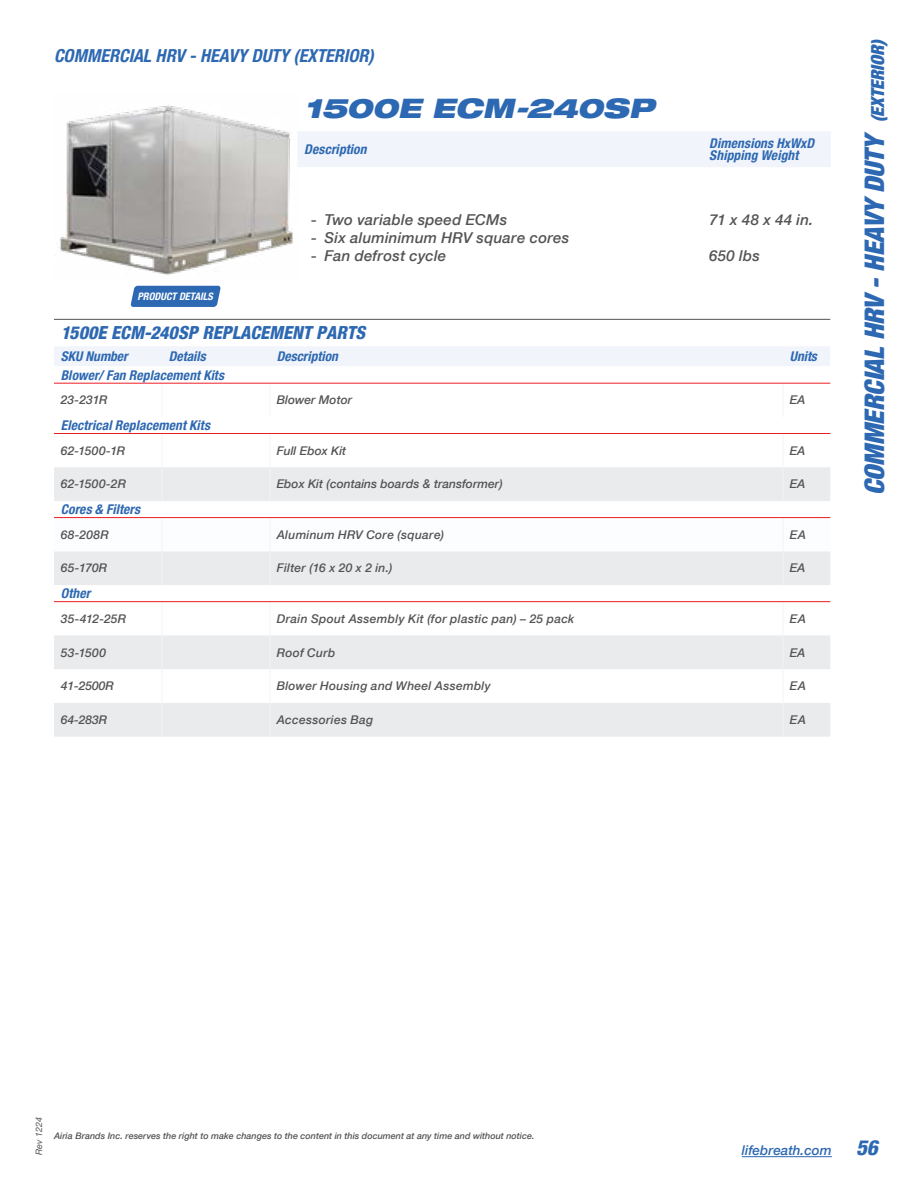
<style>
.page{position:relative;width:918px;height:1188px;background:#fff}
.page>*{position:absolute;margin:0;border:0;box-sizing:border-box;transform-origin:0 0}
.t1{font:27px "Helvetica Neue LTW06 97 Blk Cn Obl";color:#2d68b2}
.t2{font:27px "Helvetica Neue LTW06 93 Blk Ext Obl";letter-spacing:-.015em;color:#2d68b2}
.t3{font:18px "Helvetica Neue W01 77 Bd Cn Obl";color:#2d68b2}
.t4{font:18px "Helvetica Neue W01 87 Hv Cn Obl";color:#2d68b2}
.t5{font:18px "Helvetica Neue LTW06 97 Blk Cn Obl";color:#2d68b2}
.t6{font:15px "Helvetica Neue W01 66 Medium It";letter-spacing:.015em;color:#545456}
.t7{font:13.5px/12.8px "Helvetica Neue W01 77 Bd Cn Obl";letter-spacing:.01em;color:#2d68b2}
.t8{font:13.5px "Helvetica Neue W01 66 Medium It";color:#2d68b2}
.t9{font:12px "Helvetica Neue W01 66 Medium It";letter-spacing:.02em;color:#545456}
.t10{font:12px "Helvetica Neue W01 66 Medium It";color:#545456}
.t11{font:10.35px "Helvetica Neue W01 77 Bd Cn Obl";color:#fff}
.t12{font:9px "Helvetica Neue W01 66 Medium It";color:#545456}
.t13{font:italic 9px "Helvetica Neue LT Std";color:#545456}
.s1{font-family:"Helvetica Neue W01 87 Hv Cn Obl";font-size:21px}
</style>
<div class="page">
<hr style="left:742px;top:1156px;width:90px;height:1px;background:#2d68b2">
<div style="left:298px;top:131px;width:533px;height:36px;background:#f1f4fa"></div>
<svg style="left:54px;top:467px;width:776px;height:270px;fill:#eaebec"></svg>
<svg style="left:54px;top:518px;width:776px;height:33px"></svg>
<div style="left:54px;top:346px;width:776px;height:20px;background:#f1f4fa"></div>
<hr style="left:162px;top:383px;width:1px;height:34px;background:#f1f4fa">
<hr style="left:270px;top:383px;width:1px;height:34px;background:#f1f4fa">
<hr style="left:783px;top:383px;width:1px;height:34px;background:#f1f4fa">
<hr style="left:162px;top:434px;width:1px;height:33px;background:#f1f4fa">
<hr style="left:270px;top:434px;width:1px;height:33px;background:#f1f4fa">
<hr style="left:783px;top:434px;width:1px;height:33px;background:#f1f4fa">
<hr style="left:162px;top:467px;width:1px;height:34px;background:#f1f4fa">
<hr style="left:270px;top:467px;width:1px;height:34px;background:#f1f4fa">
<hr style="left:783px;top:467px;width:1px;height:34px;background:#f1f4fa">
<hr style="left:162px;top:518px;width:1px;height:33px;background:#f1f4fa">
<hr style="left:270px;top:518px;width:1px;height:33px;background:#f1f4fa">
<hr style="left:783px;top:518px;width:1px;height:33px;background:#f1f4fa">
<hr style="left:162px;top:551px;width:1px;height:34px;background:#f1f4fa">
<hr style="left:270px;top:551px;width:1px;height:34px;background:#f1f4fa">
<hr style="left:783px;top:551px;width:1px;height:34px;background:#f1f4fa">
<hr style="left:162px;top:602px;width:1px;height:33px;background:#f1f4fa">
<hr style="left:270px;top:602px;width:1px;height:33px;background:#f1f4fa">
<hr style="left:783px;top:602px;width:1px;height:33px;background:#f1f4fa">
<hr style="left:162px;top:635px;width:1px;height:34px;background:#f1f4fa">
<hr style="left:270px;top:635px;width:1px;height:34px;background:#f1f4fa">
<hr style="left:783px;top:635px;width:1px;height:34px;background:#f1f4fa">
<hr style="left:162px;top:669px;width:1px;height:34px;background:#f1f4fa">
<hr style="left:270px;top:669px;width:1px;height:34px;background:#f1f4fa">
<hr style="left:783px;top:669px;width:1px;height:34px;background:#f1f4fa">
<hr style="left:162px;top:703px;width:1px;height:34px;background:#f1f4fa">
<hr style="left:270px;top:703px;width:1px;height:34px;background:#f1f4fa">
<hr style="left:783px;top:703px;width:1px;height:34px;background:#f1f4fa">
<hr style="left:54px;top:601px;width:108px;height:1px;background:#ed1d24">
<hr style="left:162px;top:601px;width:108px;height:1px;background:#ed1d24">
<hr style="left:270px;top:601px;width:513px;height:1px;background:#ed1d24">
<hr style="left:783px;top:601px;width:47px;height:1px;background:#ed1d24">
<hr style="left:54px;top:517px;width:108px;height:1px;background:#ed1d24">
<hr style="left:162px;top:517px;width:108px;height:1px;background:#ed1d24">
<hr style="left:270px;top:517px;width:513px;height:1px;background:#ed1d24">
<hr style="left:783px;top:517px;width:47px;height:1px;background:#ed1d24">
<hr style="left:54px;top:433px;width:108px;height:1px;background:#ed1d24">
<hr style="left:162px;top:433px;width:108px;height:1px;background:#ed1d24">
<hr style="left:270px;top:433px;width:513px;height:1px;background:#ed1d24">
<hr style="left:783px;top:433px;width:47px;height:1px;background:#ed1d24">
<hr style="left:54px;top:383px;width:108px;height:1px;background:#ed1d24">
<hr style="left:162px;top:383px;width:108px;height:1px;background:#ed1d24">
<hr style="left:270px;top:383px;width:513px;height:1px;background:#ed1d24">
<hr style="left:783px;top:383px;width:47px;height:1px;background:#ed1d24">
<hr style="left:54px;top:319px;width:108px;height:1px;background:#545456">
<hr style="left:162px;top:319px;width:108px;height:1px;background:#545456">
<hr style="left:270px;top:319px;width:513px;height:1px;background:#545456">
<hr style="left:783px;top:319px;width:47px;height:1px;background:#545456">
<img style="left:60px;top:105px;width:233px;height:170px">
<svg style="left:131px;top:286px;width:90px;height:21px;background:#366fb5"></svg>
<h2 class="t3" style="left:54px;top:44px;width:321px">COMMERCIAL HRV - HEAVY DUTY (EXTERIOR)</h2>
<h1 class="t2" style="left:304px;top:91px;width:352px">1500E ECM-240SP</h1>
<p class="t7" style="left:304px;top:143px;width:64px">Description</p>
<p class="t7" style="left:709px;top:136px;width:106px">Dimensions HxWxD<br>Shipping Weight</p>
<p class="t11" style="left:138px;top:290px;width:77px">PRODUCT DETAILS</p>
<p class="t6" style="left:311px;top:211px;width:198px">- Two variable speed ECMs</p>
<p class="t6" style="left:311px;top:229px;width:260px">- Six aluminimum HRV square cores</p>
<p class="t6" style="left:311px;top:247px;width:137px">- Fan defrost cycle</p>
<p class="t6" style="left:709px;top:211px;width:106px">71 x 48 x 44 in.</p>
<p class="t6" style="left:709px;top:247px;width:52px">650 lbs</p>
<h2 class="t4" style="left:61px;top:322px;width:306px">1500E ECM-240SP REPLACEMENT PARTS</h2>
<p class="t7" style="left:61px;top:350px;width:68px">SKU Number</p>
<p class="t7" style="left:169px;top:350px;width:38px">Details</p>
<p class="t7" style="left:277px;top:350px;width:63px">Description</p>
<p class="t7" style="left:790px;top:350px;width:29px">Units</p>
<p class="t7" style="left:61px;top:369px;width:165px">Blower/ Fan Replacement Kits</p>
<p class="t9" style="left:61px;top:393px;width:48px">23-231R</p>
<p class="t10" style="left:277px;top:393px;width:77px">Blower Motor</p>
<p class="t9" style="left:790px;top:393px;width:17px">EA</p>
<p class="t7" style="left:61px;top:419px;width:151px">Electrical Replacement Kits</p>
<p class="t9" style="left:61px;top:443px;width:66px">62-1500-1R</p>
<p class="t10" style="left:277px;top:443px;width:71px">Full Ebox Kit</p>
<p class="t9" style="left:790px;top:443px;width:17px">EA</p>
<p class="t9" style="left:61px;top:477px;width:67px">62-1500-2R</p>
<p class="t10" style="left:277px;top:477px;width:228px">Ebox Kit (contains boards &amp; transformer)</p>
<p class="t9" style="left:790px;top:477px;width:17px">EA</p>
<p class="t7" style="left:61px;top:503px;width:81px">Cores &amp; Filters</p>
<p class="t9" style="left:61px;top:527px;width:50px">68-208R</p>
<p class="t9" style="left:277px;top:527px;width:169px">Aluminum HRV Core (square)</p>
<p class="t9" style="left:790px;top:527px;width:18px">EA</p>
<p class="t9" style="left:61px;top:561px;width:48px">65-170R</p>
<p class="t9" style="left:277px;top:561px;width:117px">Filter (16 x 20 x 2 in.)</p>
<p class="t9" style="left:790px;top:561px;width:17px">EA</p>
<p class="t7" style="left:61px;top:587px;width:31px">Other</p>
<p class="t9" style="left:61px;top:611px;width:67px">35-412-25R</p>
<p class="t9" style="left:277px;top:611px;width:299px">Drain Spout Assembly Kit (for plastic pan) – 25 pack</p>
<p class="t9" style="left:790px;top:611px;width:18px">EA</p>
<p class="t9" style="left:61px;top:645px;width:47px">53-1500</p>
<p class="t9" style="left:277px;top:645px;width:60px">Roof Curb</p>
<p class="t9" style="left:790px;top:645px;width:17px">EA</p>
<p class="t9" style="left:61px;top:679px;width:55px">41-2500R</p>
<p class="t9" style="left:277px;top:679px;width:216px">Blower Housing and Wheel Assembly</p>
<p class="t9" style="left:790px;top:679px;width:18px">EA</p>
<p class="t9" style="left:61px;top:713px;width:48px">64-283R</p>
<p class="t9" style="left:277px;top:713px;width:98px">Accessories Bag</p>
<p class="t9" style="left:790px;top:713px;width:18px">EA</p>
<h2 class="t5" style="left:867px;top:122px;width:85px;rotate:-90deg">(EXTERIOR)</h2>
<h1 class="t1" style="left:859px;top:495px;width:365px;rotate:-90deg">COMMERCIAL HRV - HEAVY DUTY</h1>
<p class="t13" style="left:33px;top:1155px;width:39px;rotate:-90deg">Rev 1224</p>
<p class="t12" style="left:54px;top:1130px;width:482px">Airia Brands Inc. reserves the right to make changes to the content in this document at any time and without notice.</p>
<p class="t8" style="left:742px;top:1142px;width:137px">lifebreath.com <span class="s1">56</span></p>
</div>
